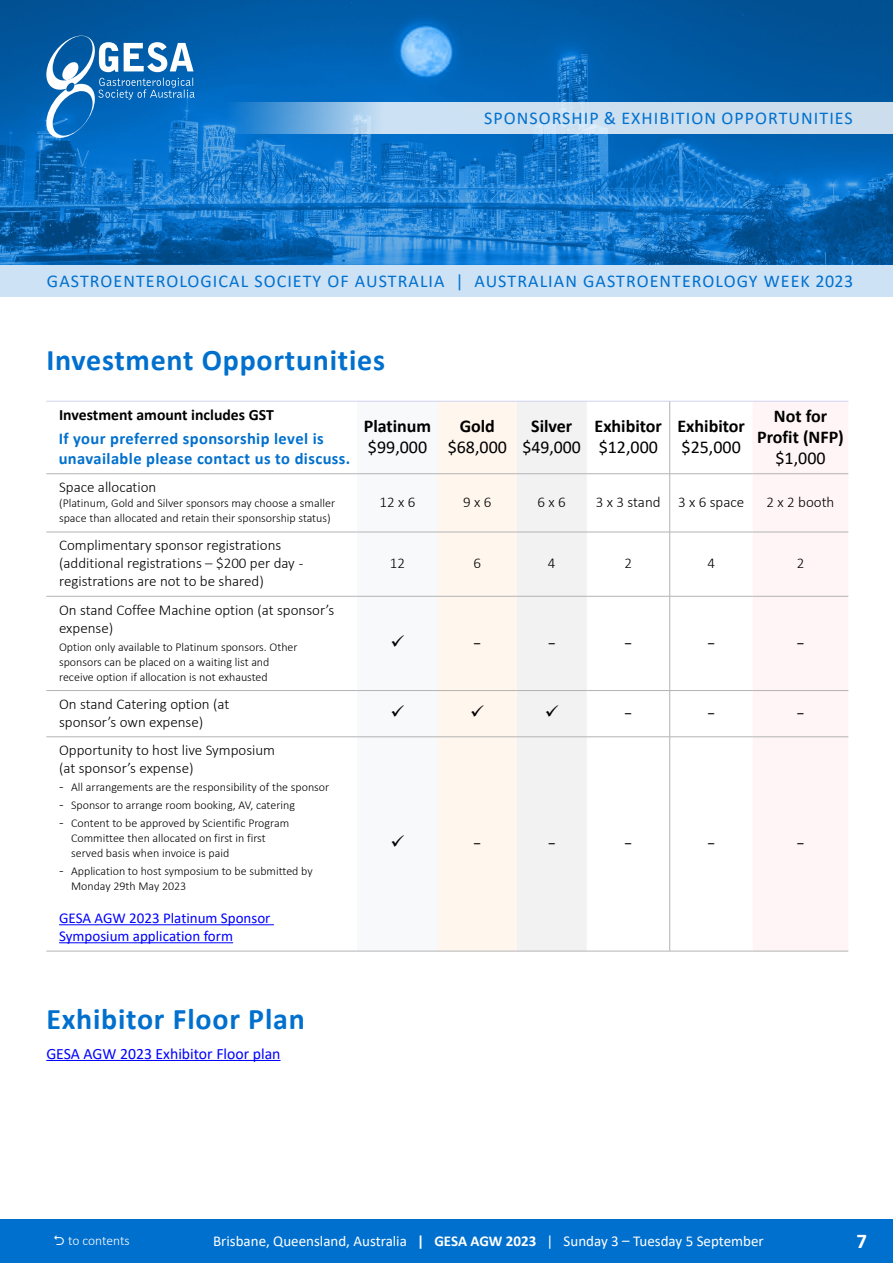
<style>
.page{position:relative;width:893px;height:1263px;background:#fff}
.page>*{position:absolute;margin:0;border:0;box-sizing:border-box;transform-origin:0 0}
.t1{font:700 30px "Calibri";letter-spacing:.025em;color:#0070ce}
.t2{font:700 21px "Calibri";color:#fff}
.t3{font:18px "Calibri";letter-spacing:.06em;color:#0070ce}
.t4{font:700 18px/21px "Calibri";color:#000;text-align:center}
.t5{font:18px "Calibri";color:#000}
.t6{font:700 16.5px/19.5px "Calibri";letter-spacing:.025em;color:#0070ce}
.t7{font:15.75px "Calibri";color:#00f}
.t8{font:700 15.75px "Calibri";color:#000}
.t9{font:300 15px/18px "Calibri";color:#000}
.t10{font:15px "Calibri";color:#fff}
.t11{font:15px/18px "Calibri";color:#00f}
.t12{font:15px "Calibri";color:#000}
.t13{font:300 13.5px "Calibri";letter-spacing:-.01em;color:#fff}
.t14{font:300 12px/15px "Calibri";color:#000}
.s1{font-size:15px}
.s2{font-weight:700}
</style>
<div class="page">
<img style="left:0;top:0;width:893px;height:265px">
<div style="left:0;top:1220px;width:893px;height:43px;background:#0070ce"></div>
<svg style="left:46px;top:36px;width:149px;height:102px"></svg>
<div style="left:0;top:265px;width:893px;height:32px;background:#cde2f5"></div>
<svg style="left:213px;top:102px;width:680px;height:32px;background:#b0d0eb"></svg>
<hr style="left:46px;top:1060px;width:235px;height:1px;background:#00f">
<div style="left:753px;top:474px;width:95px;height:477px;background:#fff5f6"></div>
<hr style="left:46px;top:401px;width:311px;height:1px;background:#d1d1f0">
<hr style="left:587px;top:401px;width:83px;height:1px;background:#d1d1f0">
<hr style="left:670px;top:401px;width:83px;height:1px;background:#d1d1f0">
<hr style="left:753px;top:401px;width:95px;height:1px;background:#d1d1f0">
<hr style="left:46px;top:473px;width:311px;height:1px;background:#b3b3b3">
<hr style="left:587px;top:473px;width:83px;height:1px;background:#b3b3b3">
<hr style="left:670px;top:473px;width:83px;height:1px;background:#b3b3b3">
<hr style="left:753px;top:473px;width:95px;height:1px;background:#b3b3b3">
<hr style="left:46px;top:532px;width:311px;height:1px;background:#b3b3b3">
<hr style="left:587px;top:532px;width:83px;height:1px;background:#b3b3b3">
<hr style="left:670px;top:532px;width:83px;height:1px;background:#b3b3b3">
<hr style="left:753px;top:532px;width:95px;height:1px;background:#b3b3b3">
<hr style="left:46px;top:596px;width:311px;height:1px;background:#b3b3b3">
<hr style="left:587px;top:596px;width:83px;height:1px;background:#b3b3b3">
<hr style="left:670px;top:596px;width:83px;height:1px;background:#b3b3b3">
<hr style="left:753px;top:596px;width:95px;height:1px;background:#b3b3b3">
<hr style="left:46px;top:690px;width:311px;height:1px;background:#b3b3b3">
<hr style="left:587px;top:690px;width:83px;height:1px;background:#b3b3b3">
<hr style="left:670px;top:690px;width:83px;height:1px;background:#b3b3b3">
<hr style="left:753px;top:690px;width:95px;height:1px;background:#b3b3b3">
<hr style="left:46px;top:736px;width:311px;height:1px;background:#b3b3b3">
<hr style="left:587px;top:736px;width:83px;height:1px;background:#b3b3b3">
<hr style="left:670px;top:736px;width:83px;height:1px;background:#b3b3b3">
<hr style="left:753px;top:736px;width:95px;height:1px;background:#b3b3b3">
<hr style="left:46px;top:951px;width:311px;height:1px;background:#b3b3b3">
<hr style="left:357px;top:951px;width:81px;height:1px;background:#b3b3b3">
<hr style="left:438px;top:951px;width:79px;height:1px;background:#b3b3b3">
<hr style="left:517px;top:951px;width:70px;height:1px;background:#b3b3b3">
<hr style="left:587px;top:951px;width:83px;height:1px;background:#b3b3b3">
<hr style="left:670px;top:951px;width:83px;height:1px;background:#b3b3b3">
<hr style="left:753px;top:951px;width:95px;height:1px;background:#b3b3b3">
<hr style="left:669px;top:401px;width:1px;height:72px;background:#b3b3b3">
<hr style="left:669px;top:474px;width:1px;height:58px;background:#b3b3b3">
<hr style="left:669px;top:532px;width:1px;height:64px;background:#b3b3b3">
<hr style="left:669px;top:596px;width:1px;height:94px;background:#b3b3b3">
<hr style="left:669px;top:691px;width:1px;height:46px;background:#b3b3b3">
<hr style="left:669px;top:737px;width:1px;height:214px;background:#b3b3b3">
<hr style="left:59px;top:924px;width:215px;height:1px;background:#00f">
<hr style="left:59px;top:942px;width:174px;height:1px;background:#00f">
<div style="left:357px;top:401px;width:230px;height:550px;background:#f7f7f2"></div>
<h3 class="t3" style="left:484px;top:105px;width:370px">SPONSORSHIP &amp; EXHIBITION OPPORTUNITIES</h3>
<h3 class="t3" style="left:47px;top:269px;width:808px">GASTROENTEROLOGICAL SOCIETY OF AUSTRALIA | AUSTRALIAN GASTROENTEROLOGY WEEK 2023</h3>
<h1 class="t1" style="left:46px;top:339px;width:340px">Investment Opportunities</h1>
<h3 class="t8" style="left:59px;top:404px;width:216px">Investment amount includes GST</h3>
<h3 class="t6" style="left:59px;top:429px;width:293px">If your preferred sponsorship level is unavailable please contact us to discuss.</h3>
<h3 class="t4" style="left:364px;top:415px;width:69px">Platinum</h3>
<h3 class="t5" style="left:368px;top:435px;width:61px">$99,000</h3>
<h3 class="t4" style="left:460px;top:415px;width:37px">Gold</h3>
<h3 class="t5" style="left:448px;top:435px;width:61px">$68,000</h3>
<h3 class="t4" style="left:531px;top:415px;width:43px">Silver</h3>
<h3 class="t5" style="left:523px;top:435px;width:60px">$49,000</h3>
<h3 class="t4" style="left:595px;top:415px;width:69px">Exhibitor</h3>
<h3 class="t5" style="left:599px;top:435px;width:61px">$12,000</h3>
<h3 class="t4" style="left:677px;top:415px;width:69px">Exhibitor</h3>
<h3 class="t5" style="left:682px;top:435px;width:61px">$25,000</h3>
<h3 class="t4" style="left:757px;top:405px;width:88px">Not for<br>Profit (NFP)</h3>
<h3 class="t5" style="left:775px;top:445px;width:52px">$1,000</h3>
<p class="t9" style="left:59px;top:478px;width:99px">Space allocation</p>
<p class="t14" style="left:59px;top:495px;width:278px">(Platinum, Gold and Silver sponsors may choose a smaller space than allocated and retain their sponsorship status)</p>
<p class="t9" style="left:380px;top:493px;width:37px">12 x 6</p>
<p class="t9" style="left:463px;top:493px;width:30px">9 x 6</p>
<p class="t9" style="left:538px;top:493px;width:30px">6 x 6</p>
<p class="t9" style="left:596px;top:493px;width:150px">3 x 3 stand 3 x 6 space</p>
<p class="t9" style="left:767px;top:493px;width:69px">2 x 2 booth</p>
<p class="t9" style="left:59px;top:536px;width:246px">Complimentary sponsor registrations (additional registrations – $200 per day - registrations are not to be shared)</p>
<p class="t9" style="left:390px;top:554px;width:17px">12</p>
<p class="t9" style="left:473px;top:554px;width:9px">6</p>
<p class="t9" style="left:548px;top:554px;width:9px">4</p>
<p class="t9" style="left:624px;top:554px;width:9px">2</p>
<p class="t9" style="left:707px;top:554px;width:9px">4</p>
<p class="t9" style="left:797px;top:554px;width:9px">2</p>
<p class="t9" style="left:59px;top:600px;width:277px">On stand Coffee Machine option (at sponsor’s expense)</p>
<p class="t14" style="left:59px;top:639px;width:240px">Option only available to Platinum sponsors. Other sponsors can be placed on a waiting list and receive option if allocation is not exhausted</p>
<p class="t12" style="left:474px;top:632px;width:9px">−</p>
<p class="t12" style="left:548px;top:632px;width:9px">−</p>
<p class="t12" style="left:624px;top:632px;width:9px">−</p>
<p class="t12" style="left:707px;top:632px;width:9px">−</p>
<p class="t12" style="left:797px;top:632px;width:9px">−</p>
<p class="t9" style="left:59px;top:695px;width:172px">On stand Catering option (at sponsor’s own expense)</p>
<p class="t12" style="left:624px;top:702px;width:9px">−</p>
<p class="t12" style="left:707px;top:702px;width:9px">−</p>
<p class="t12" style="left:797px;top:702px;width:9px">−</p>
<p class="t9" style="left:59px;top:741px;width:218px">Opportunity to host live Symposium (at sponsor’s expense)</p>
<p class="t14" style="left:59px;top:779px;width:272px"><span class="s1">-</span> All arrangements are the responsibility of the sponsor</p>
<p class="t14" style="left:59px;top:797px;width:237px"><span class="s1">-</span> Sponsor to arrange room booking, AV, catering</p>
<p class="t14" style="left:71px;top:815px;width:220px;text-indent:-12px"><span class="s1">-</span> Content to be approved by Scientific Program<br>Committee then allocated on first in first served basis when invoice is paid</p>
<p class="t14" style="left:71px;top:863px;width:243px;text-indent:-12px"><span class="s1">-</span> Application to host symposium to be submitted by<br>Monday 29th May 2023</p>
<p class="t11" style="left:59px;top:909px;width:213px">GESA AGW 2023 Platinum Sponsor<br>Symposium application form</p>
<h1 class="t1" style="left:46px;top:998px;width:260px">Exhibitor Floor Plan</h1>
<h3 class="t7" style="left:46px;top:1042px;width:236px">GESA AGW 2023 Exhibitor Floor plan</h3>
<p class="t12" style="left:474px;top:833px;width:9px">−</p>
<p class="t12" style="left:548px;top:833px;width:9px">−</p>
<p class="t12" style="left:624px;top:833px;width:9px">−</p>
<p class="t12" style="left:707px;top:833px;width:9px">−</p>
<p class="t12" style="left:797px;top:833px;width:9px">−</p>
<p class="t13" style="left:68px;top:1232px;width:63px">to contents</p>
<p class="t10" style="left:213px;top:1230px;width:552px">Brisbane, Queensland, Australia <span class="s2">| GESA AGW 2023</span> | Sunday 3 – Tuesday 5 September</p>
<h2 class="t2" style="left:856px;top:1226px;width:12px">7</h2>
</div>
